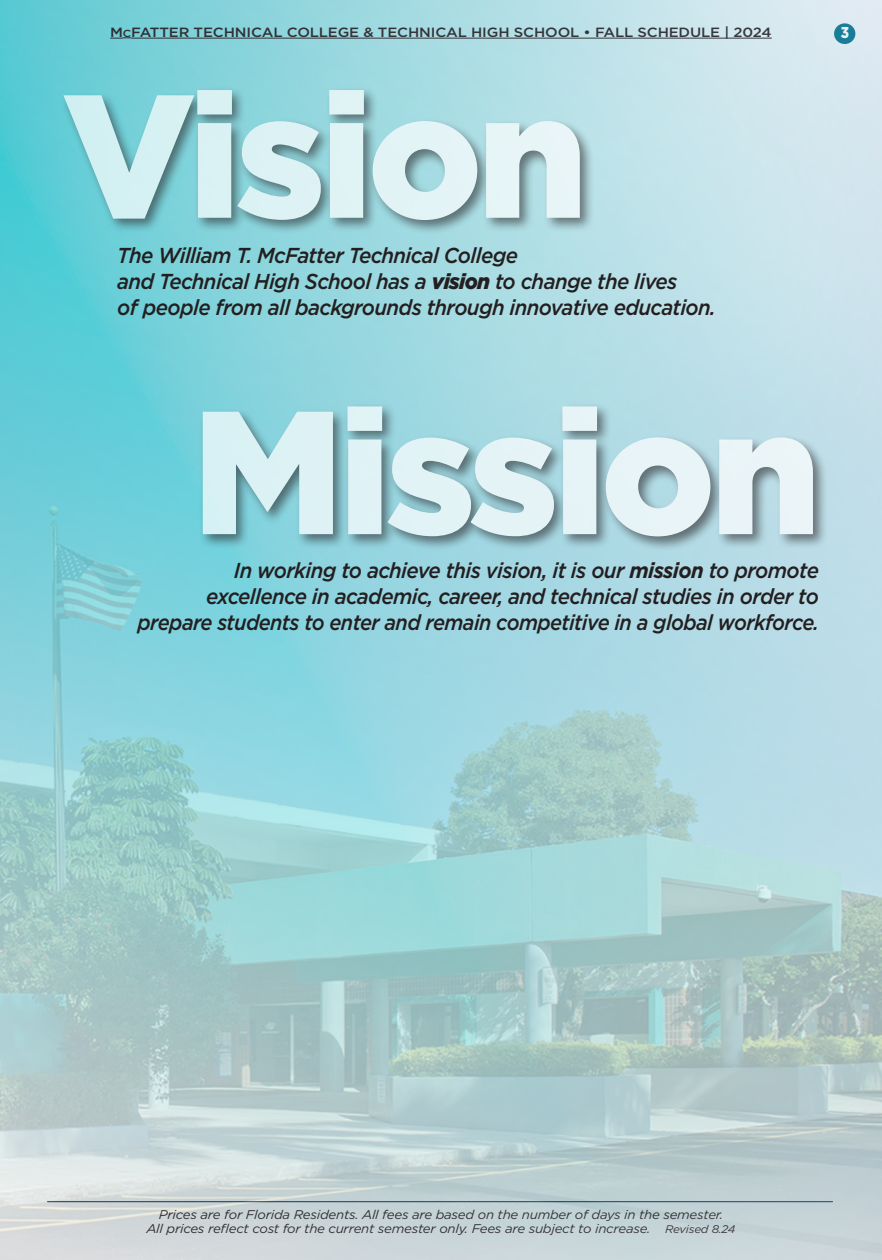
<style>
.page{position:relative;width:882px;height:1260px;background:#fff}
.page>*{position:absolute;margin:0;border:0;box-sizing:border-box;transform-origin:0 0}
.t1{font:900 175px "Gotham";letter-spacing:-.03em;color:#fff}
.t2{font:italic 500 21.7px "Gotham";letter-spacing:-.03em;color:#231f20;scale:.95 1}
.t3{font:italic 500 21.7px "Gotham";letter-spacing:-.03em;color:#231f20;scale:.93 1}
.t4{font:900 15.75px "Gotham";color:#fff;scale:.85 1}
.t5{font:500 13.47px "Gotham";letter-spacing:-.01em;color:#231f20;scale:1.11 1}
.t6{font:italic 12.6px/14.9px "Gotham";letter-spacing:-.02em;color:#231f20;text-align:center;scale:1.06 1}
.s1{font-size:10.15px}
.s2{font-weight:900}
.s3{font-weight:700}
.s4{font-size:11.03px}
</style>
<div class="page">
<img style="left:0;top:0;width:882px;height:1260px">
<div style="left:199px;top:402px;width:629px;height:150px;background:#231f20;opacity:.8"></div>
<div style="left:61px;top:86px;width:534px;height:149px;background:#231f20;opacity:.8"></div>
<p class="t5" style="left:110px;top:23px;width:598px">M<span class="s1">C</span>FATTER TECHNICAL COLLEGE &amp; TECHNICAL HIGH SCHOOL • FALL SCHEDULE | 2024</p>
<p class="t4" style="left:841px;top:22px;width:11px">3</p>
<h1 class="t1" style="left:62px;top:35px;width:527px">Vision</h1>
<p class="t2" style="left:117px;top:241px;width:423px">The William T. McFatter Technical College</p>
<p class="t2" style="left:117px;top:267px;width:591px">and Technical High School has a <span class="s2">vision</span> to change the lives</p>
<p class="t2" style="left:117px;top:293px;width:632px">of people from all backgrounds through innovative education.</p>
<h1 class="t1" style="left:192px;top:352px;width:631px">Mission</h1>
<p class="t2" style="left:234px;top:556px;width:617px">In working to achieve this vision, it is our <span class="s3">mission</span> to promote</p>
<p class="t2" style="left:206px;top:582px;width:647px">excellence in academic, career, and technical studies in order to</p>
<p class="t3" style="left:138px;top:608px;width:734px">prepare students to enter and remain competitive in a global workforce.</p>
<p class="t6" style="left:146px;top:1206px;width:557px">Prices are for Florida Residents. All fees are based on the number of days in the semester.<br>All prices reflect cost for the current semester only. Fees are subject to increase. <span class="s4">Revised 8.24</span></p>
</div>
